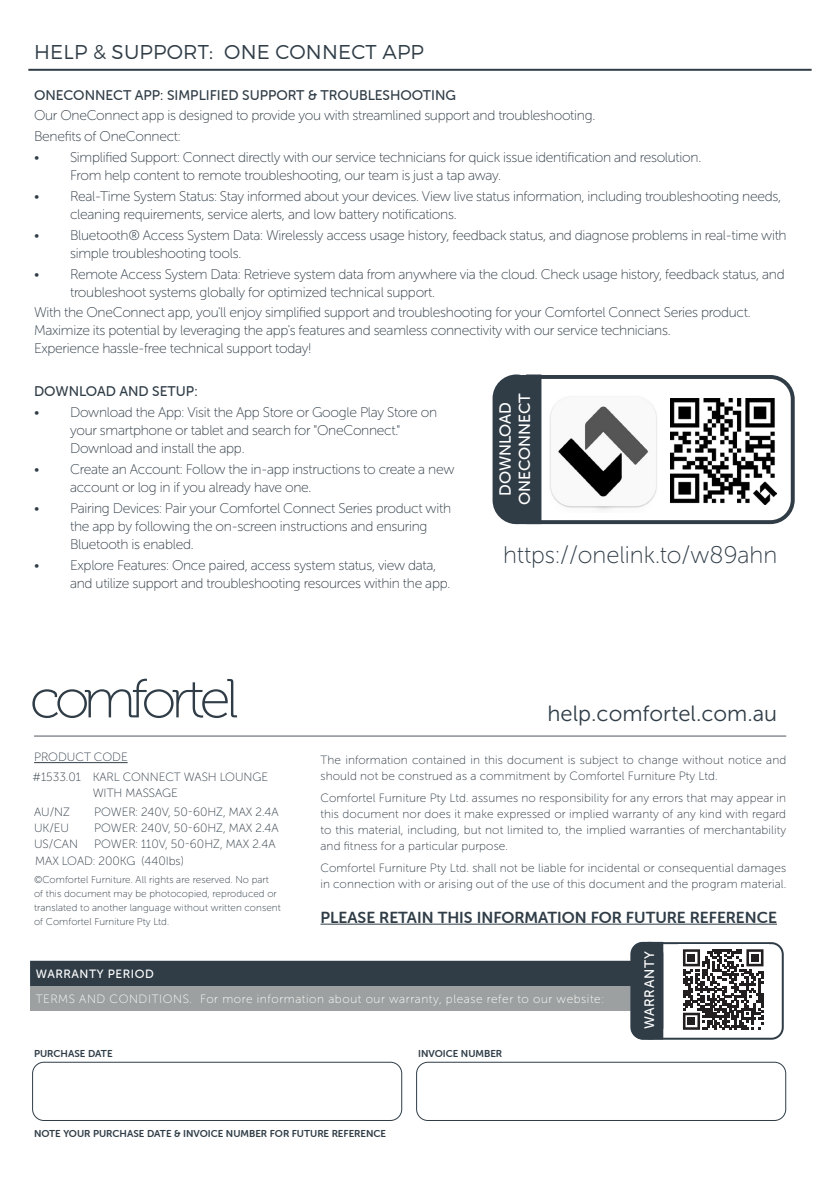
<style>
.page{position:relative;width:840px;height:1191px;background:#fff}
.page>*{position:absolute;margin:0;border:0;box-sizing:border-box;transform-origin:0 0}
.t1{font:24px "Museo Sans Rounded 100";color:#303d47}
.t2{font:22px "Museo Sans 300";color:#303d47}
.t3{font:300 20px "Montserrat";letter-spacing:.01em;color:#303d47}
.t4{font:16.2px "Museo Sans Rounded 500";color:#fff}
.t5{font:16px "Museo Sans Rounded 700";color:#303d47}
.t6{font:14px/18px "Museo Sans Rounded 100";letter-spacing:-.02em;color:#303d47}
.t7{font:14px "Museo Sans Rounded 500";color:#303d47}
.t8{font:13.6px "Museo Sans Rounded 500";letter-spacing:.05em;color:#fff}
.t9{font:12px/16px "Museo Sans Rounded 100";letter-spacing:.01em;color:#303d47}
.t10{font:12px "Museo Sans Rounded 100";letter-spacing:.05em;color:#fff}
.t11{font:12px "Museo Sans Rounded 500";letter-spacing:.05em;color:#fff}
.t12{font:10px/14px "Museo Sans Rounded 100";letter-spacing:.01em;color:#303d47}
.t13{font:10px "Museo Sans Rounded 700";color:#303d47}
</style>
<div class="page">
<div style="left:630px;top:942px;width:153px;height:97px;border:2px solid #303d47;border-radius:11px"></div>
<div style="left:32px;top:1061px;width:370px;height:60px;border:1px solid #303d47;border-radius:11px"></div>
<div style="left:416px;top:1061px;width:369px;height:60px;border:1px solid #303d47;border-radius:11px"></div>
<hr style="left:34px;top:762px;width:94px;height:1px;background:#303d47">
<svg style="left:32px;top:678px;width:205px;height:40px"></svg>
<hr style="left:34px;top:735px;width:751px;height:1px;background:#50565f">
<hr style="left:320px;top:923px;width:456px;height:1px;background:#303d47">
<div style="left:30px;top:960px;width:600px;height:26px;background:#303d47"></div>
<div style="left:30px;top:986px;width:601px;height:25px;background:#9da0a0"></div>
<div style="left:677px;top:944px;width:91px;height:90px;background:#fff"></div>
<svg style="left:682px;top:949px;width:81px;height:80px"></svg>
<div style="left:687px;top:954px;width:7px;height:7px;background:#231f20"></div>
<div style="left:750px;top:954px;width:8px;height:7px;background:#231f20"></div>
<div style="left:687px;top:1017px;width:7px;height:8px;background:#231f20"></div>
<div style="left:631px;top:943px;width:31px;height:95px;background:#303d47;border-radius:11px"></div>
<div style="left:630px;top:942px;width:33px;height:97px;border:2px solid #303d47;border-radius:11px"></div>
<div style="left:647px;top:942px;width:16px;height:97px;background:#303d47"></div>
<div style="left:493px;top:375px;width:301px;height:149px;border:4px solid #303d47;border-radius:22px"></div>
<hr style="left:28px;top:69px;width:783px;height:2px;background:#303d47">
<img style="left:670px;top:398px;width:106px;height:106px">
<div style="left:494px;top:376px;width:44px;height:146px;background:#303d47;border-radius:22px"></div>
<div style="left:492px;top:374px;width:48px;height:150px;border:4px solid #303d47;border-radius:22px"></div>
<div style="left:526px;top:374px;width:15px;height:150px;background:#303d47"></div>
<img style="left:550px;top:397px;width:107px;height:113px">
<p class="t3" style="left:34px;top:40px;width:391px">HELP &amp; SUPPORT: ONE CONNECT APP</p>
<p class="t7" style="left:34px;top:87px;width:423px">ONECONNECT APP: SIMPLIFIED SUPPORT &amp; TROUBLESHOOTING</p>
<p class="t6" style="left:34px;top:107px;width:562px">Our OneConnect app is designed to provide you with streamlined support and troubleshooting.</p>
<p class="t6" style="left:34px;top:128px;width:148px">Benefits of OneConnect:</p>
<p class="t6" style="left:70px;top:148px;width:632px;text-indent:-36px">• Simplified Support: Connect directly with our service technicians for quick issue identification and resolution.<br>From help content to remote troubleshooting, our team is just a tap away.</p>
<p class="t6" style="left:70px;top:187px;width:712px;text-indent:-36px">• Real-Time System Status: Stay informed about your devices. View live status information, including troubleshooting needs, cleaning requirements, service alerts, and low battery notifications.</p>
<p class="t6" style="left:70px;top:226px;width:717px;text-indent:-36px">• Bluetooth® Access System Data: Wirelessly access usage history, feedback status, and diagnose problems in real-time with simple troubleshooting tools.</p>
<p class="t6" style="left:70px;top:265px;width:715px;text-indent:-36px">• Remote Access System Data: Retrieve system data from anywhere via the cloud. Check usage history, feedback status, and troubleshoot systems globally for optimized technical support.</p>
<p class="t6" style="left:34px;top:304px;width:717px">With the OneConnect app, you'll enjoy simplified support and troubleshooting for your Comfortel Connect Series product.<br>Maximize its potential by leveraging the app's features and seamless connectivity with our service technicians.<br>Experience hassle-free technical support today!</p>
<p class="t7" style="left:34px;top:384px;width:165px">DOWNLOAD AND SETUP:</p>
<p class="t6" style="left:70px;top:403px;width:368px;text-indent:-36px">• Download the App: Visit the App Store or Google Play Store on your smartphone or tablet and search for "OneConnect."<br>Download and install the app.</p>
<p class="t6" style="left:70px;top:460px;width:385px;text-indent:-36px">• Create an Account: Follow the in-app instructions to create a new account or log in if you already have one.</p>
<p class="t6" style="left:70px;top:499px;width:382px;text-indent:-36px">• Pairing Devices: Pair your Comfortel Connect Series product with the app by following the on-screen instructions and ensuring<br>Bluetooth is enabled.</p>
<p class="t6" style="left:70px;top:556px;width:381px;text-indent:-36px">• Explore Features: Once paired, access system status, view data, and utilize support and troubleshooting resources within the app.</p>
<p class="t4" style="left:496px;top:496px;width:96px;rotate:-90deg">DOWNLOAD</p>
<p class="t4" style="left:515px;top:505px;width:113px;rotate:-90deg">ONECONNECT</p>
<p class="t1" style="left:502px;top:542px;width:276px">https://onelink.to/w89ahn</p>
<h2 class="t2" style="left:547px;top:701px;width:231px">help.comfortel.com.au</h2>
<p class="t9" style="left:34px;top:749px;width:95px">PRODUCT CODE</p>
<p class="t9" style="left:320px;top:752px;width:467px">The information contained in this document is subject to change without notice and should not be construed as a commitment by Comfortel Furniture Pty Ltd.</p>
<p class="t9" style="left:320px;top:790px;width:467px;text-align:justify">Comfortel Furniture Pty Ltd. assumes no responsibility for any errors that may appear in this document nor does it make expressed or implied warranty of any kind with regard to this material, including, but not limited to, the implied warranties of merchantability and fitness for a particular purpose.</p>
<p class="t9" style="left:320px;top:859px;width:467px">Comfortel Furniture Pty Ltd. shall not be liable for incidental or consequential damages in connection with or arising out of the use of this document and the program material.</p>
<p class="t5" style="left:320px;top:908px;width:457px">PLEASE RETAIN THIS INFORMATION FOR FUTURE REFERENCE</p>
<p class="t9" style="left:33px;top:768px;width:237px">#1533.01 KARL CONNECT WASH LOUNGE</p>
<p class="t9" style="left:93px;top:784px;width:86px">WITH MASSAGE</p>
<p class="t9" style="left:34px;top:804px;width:37px">AU/NZ</p>
<p class="t9" style="left:94px;top:804px;width:186px">POWER: 240V, 50-60HZ, MAX 2.4A</p>
<p class="t9" style="left:34px;top:820px;width:36px">UK/EU</p>
<p class="t9" style="left:94px;top:820px;width:186px">POWER: 240V, 50-60HZ, MAX 2.4A</p>
<p class="t9" style="left:34px;top:836px;width:45px">US/CAN</p>
<p class="t9" style="left:94px;top:836px;width:183px">POWER: 110V, 50-60HZ, MAX 2.4A</p>
<p class="t9" style="left:35px;top:853px;width:150px">MAX LOAD: 200KG (440Ibs)</p>
<p class="t12" style="left:34px;top:872px;width:248px">©Comfortel Furniture. All rights are reserved. No part<br>of this document may be photocopied, reproduced or translated to another language without written consent of Comfortel Furniture Pty Ltd.</p>
<p class="t11" style="left:36px;top:967px;width:120px">WARRANTY PERIOD</p>
<p class="t10" style="left:36px;top:992px;width:569px">TERMS AND CONDITIONS. For more information about our warranty, please refer to our website:</p>
<p class="t13" style="left:34px;top:1047px;width:80px">PURCHASE DATE</p>
<p class="t13" style="left:418px;top:1047px;width:86px">INVOICE NUMBER</p>
<p class="t13" style="left:34px;top:1128px;width:353px">NOTE YOUR PURCHASE DATE &amp; INVOICE NUMBER FOR FUTURE REFERENCE</p>
<p class="t8" style="left:641px;top:1029px;width:79px;rotate:-90deg">WARRANTY</p>
</div>
